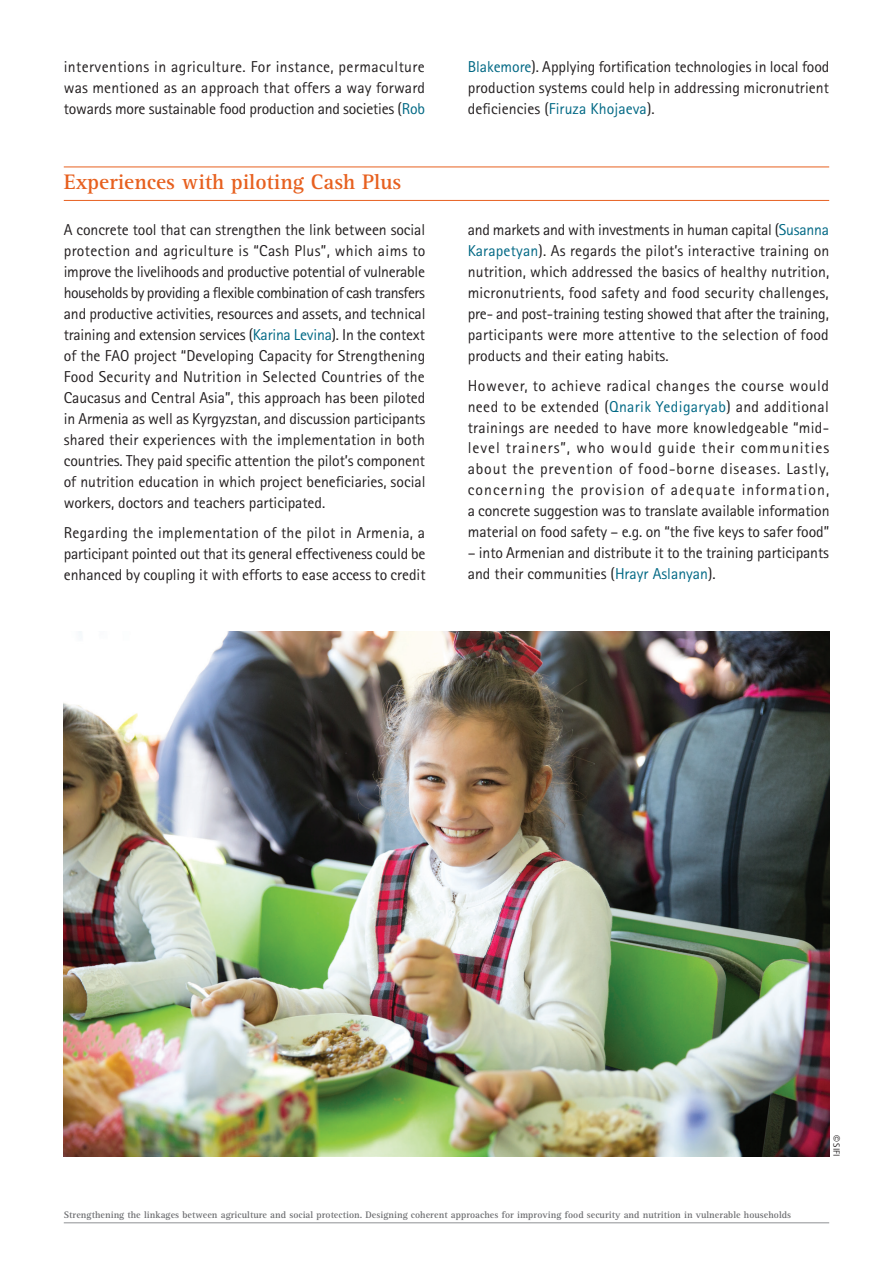
<style>
.page{position:relative;width:893px;height:1263px;background:#fff}
.page>*{position:absolute;margin:0;border:0;box-sizing:border-box;transform-origin:0 0}
.t1{font:700 21.75px "Rotis Serif";color:#e7601f}
.t2{font:15.75px/21px "Rotis Sans Serif";letter-spacing:-.005em;color:#231f20;text-align:justify}
.t3{font:700 9.75px "Rotis Serif";letter-spacing:.005em;color:#6c6d70}
.t4{font:9px "Rotis Sans Serif";color:#231f20}
.s1{color:#006884}
.s2{font-size:13.5px}
</style>
<div class="page">
<hr style="left:64px;top:1222px;width:765px;height:1px;background:#939598">
<hr style="left:64px;top:167px;width:765px;height:1px;background:#e7601f">
<hr style="left:64px;top:200px;width:765px;height:1px;background:#e7601f">
<img style="left:64px;top:631px;width:765px;height:526px">
<p class="t2" style="left:64px;top:56px;width:363px">interventions in agriculture. For instance, permaculture was mentioned as an approach that offers a way forward towards more sustainable food production and societies (<span class="s1">Rob</span></p>
<p class="t2" style="left:468px;top:56px;width:363px"><span class="s1">Blakemore</span>). Applying fortification technologies in local food production systems could help in addressing micronutrient deficiencies (<span class="s1">Firuza Khojaeva</span>).</p>
<h1 class="t1" style="left:64px;top:169px;width:339px">Experiences with piloting Cash Plus</h1>
<p class="t2" style="left:64px;top:219px;width:363px">A concrete tool that can strengthen the link between social protection and agriculture is “Cash Plus”, which aims to improve the livelihoods and productive potential of vulnerable households by providing a flexible combination of cash transfers and productive activities, resources and assets, and technical training and extension services (<span class="s1">Karina Levina</span>). In the context of the FAO project “Developing Capacity for Strengthening Food Security and Nutrition in Selected Countries of the Caucasus and Central Asia”, this approach has been piloted in Armenia as well as Kyrgyzstan, and discussion participants shared their experiences with the implementation in both countries. They paid specific attention the pilot’s component of nutrition education in which project beneficiaries, social workers, doctors and teachers participated.</p>
<p class="t2" style="left:64px;top:522px;width:363px">Regarding the implementation of the pilot in Armenia, a participant pointed out that its general effectiveness could be enhanced by coupling it with efforts to ease access to credit</p>
<p class="t2" style="left:468px;top:219px;width:363px">and markets and with investments in human capital (<span class="s1">Susanna Karapetyan</span>). As regards the pilot’s interactive training on nutrition, which addressed the basics of healthy nutrition, micronutrients, food safety and food security challenges, pre- and post-training testing showed that after the training, participants were more attentive to the selection of food products and their eating habits.</p>
<p class="t2" style="left:468px;top:375px;width:363px">However, to achieve radical changes the course would need to be extended (<span class="s1">Qnarik Yedigaryab</span>) and additional trainings are needed to have more knowledgeable “mid&shy;level trainers”, who would guide their communities about the prevention of food-borne diseases. Lastly, concerning the provision of adequate information, a concrete suggestion was to translate available information material on food safety – e.g. on “the five keys to safer food”</p>
<p class="t2" style="left:468px;top:542px;width:363px">– into Armenian and distribute it to the training participants and their communities (<span class="s1">Hrayr Aslanyan</span>).</p>
<p class="t4" style="left:842px;top:1134px;width:24px;rotate:90deg"><span class="s2">©</span> SIFI</p>
<p class="t3" style="left:64px;top:1209px;width:729px">Strengthening the linkages between agriculture and social protection. Designing coherent approaches for improving food security and nutrition in vulnerable households</p>
</div>
